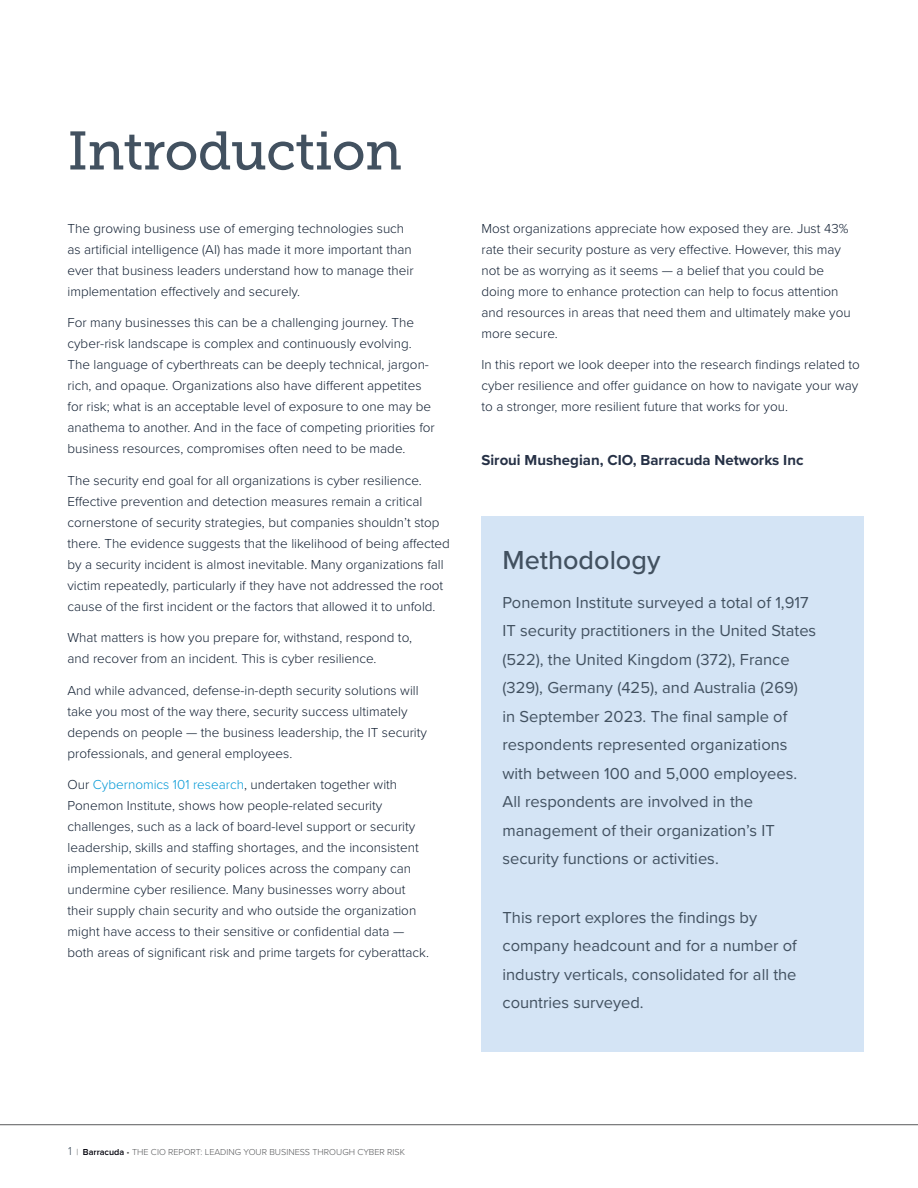
<style>
.page{position:relative;width:918px;height:1188px;background:#fff}
.page>*{position:absolute;margin:0;border:0;box-sizing:border-box;transform-origin:0 0}
.Chapter_title{font:54px "Museo Slab 500";letter-spacing:-.015em;color:#425160}
.heading{font:500 27px "Proxima Nova";color:#425160}
.Sidebar_copy{font:16.5px/28.5px "Proxima Nova";color:#425160}
.Header_4{font:700 15px "Proxima Nova";color:#263146}
.t1{font:300 13.5px/21px "Proxima Nova";color:#111f32}
.t2{font:300 9px "Proxima Nova";color:#58595b}
.s1{color:#0098d6}
.s2{font-size:12px;color:#425160}
.s3{font-weight:600;color:#00000a}
</style>
<div class="page">
<hr style="left:0;top:1124px;width:918px;height:1px;background:#58595b">
<div style="left:482px;top:516px;width:382px;height:536px;background:#d4e4f5"></div>
<p class="Chapter_title" style="left:68px;top:121px;width:336px">Introduction</p>
<p class="t1" style="left:68px;top:217px;width:348px">The growing business use of emerging technologies such as artificial intelligence (AI) has made it more important than ever that business leaders understand how to manage their implementation effectively and securely.</p>
<p class="t1" style="left:68px;top:311px;width:369px">For many businesses this can be a challenging journey. The cyber-risk landscape is complex and continuously evolving.<br>The language of cyberthreats can be deeply technical, jargon&shy;rich, and opaque. Organizations also have different appetites for risk; what is an acceptable level of exposure to one may be anathema to another. And in the face of competing priorities for business resources, compromises often need to be made.</p>
<p class="t1" style="left:68px;top:469px;width:384px">The security end goal for all organizations is cyber resilience.<br>Effective prevention and detection measures remain a critical cornerstone of security strategies, but companies shouldn’t stop there. The evidence suggests that the likelihood of being affected by a security incident is almost inevitable. Many organizations fall victim repeatedly, particularly if they have not addressed the root cause of the first incident or the factors that allowed it to unfold.</p>
<p class="t1" style="left:68px;top:626px;width:346px">What matters is how you prepare for, withstand, respond to, and recover from an incident. This is cyber resilience.</p>
<p class="t1" style="left:68px;top:679px;width:361px">And while advanced, defense-in-depth security solutions will take you most of the way there, security success ultimately depends on people — the business leadership, the IT security professionals, and general employees.</p>
<p class="t1" style="left:68px;top:773px;width:363px">Our <span class="s1">Cybernomics 101 research</span>, undertaken together with Ponemon Institute, shows how people-related security challenges, such as a lack of board-level support or security leadership, skills and staffing shortages, and the inconsistent implementation of security polices across the company can undermine cyber resilience. Many businesses worry about their supply chain security and who outside the organization might have access to their sensitive or confidential data — both areas of significant risk and prime targets for cyberattack.</p>
<p class="t1" style="left:482px;top:217px;width:371px">Most organizations appreciate how exposed they are. Just 43% rate their security posture as very effective. However, this may not be as worrying as it seems — a belief that you could be doing more to enhance protection can help to focus attention and resources in areas that need them and ultimately make you more secure.</p>
<p class="t1" style="left:482px;top:353px;width:380px">In this report we look deeper into the research findings related to cyber resilience and offer guidance on how to navigate your way to a stronger, more resilient future that works for you.</p>
<p class="Header_4" style="left:482px;top:449px;width:324px">Siroui Mushegian, CIO, Barracuda Networks Inc</p>
<p class="heading" style="left:502px;top:539px;width:159px">Methodology</p>
<p class="Sidebar_copy" style="left:502px;top:587px;width:315px">Ponemon Institute surveyed a total of 1,917<br>IT security practitioners in the United States (522), the United Kingdom (372), France (329), Germany (425), and Australia (269)<br>in September 2023. The final sample of respondents represented organizations with between 100 and 5,000 employees.<br>All respondents are involved in the management of their organization’s IT security functions or activities.</p>
<p class="Sidebar_copy" style="left:502px;top:902px;width:296px">This report explores the findings by company headcount and for a number of industry verticals, consolidated for all the countries surveyed.</p>
<p class="t2" style="left:68px;top:1145px;width:338px"><span class="s2">1</span> | <span class="s3">Barracuda</span> • THE CIO REPORT: LEADING YOUR BUSINESS THROUGH CYBER RISK</p>
</div>
